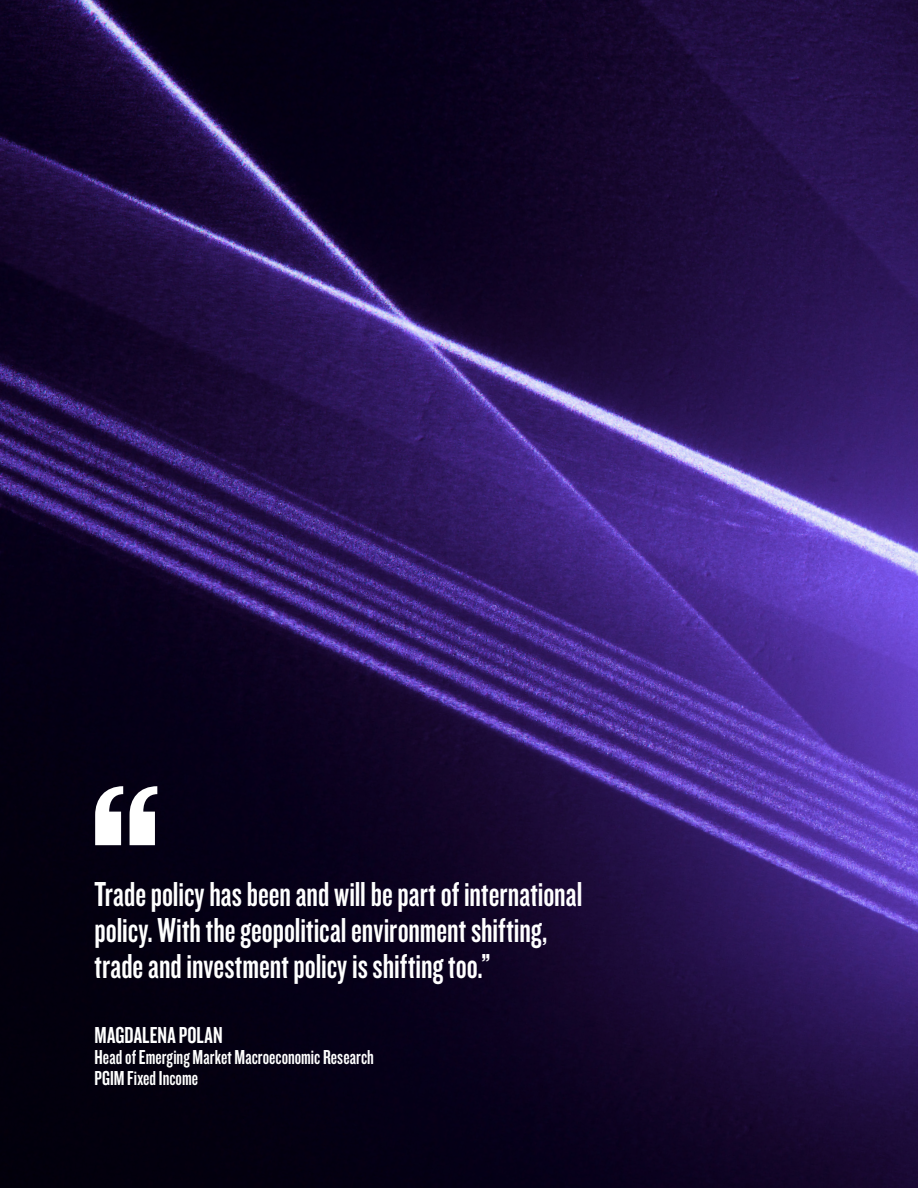
<style>
.page{position:relative;width:918px;height:1188px;background:#fff}
.page>*{position:absolute;margin:0;border:0;box-sizing:border-box;transform-origin:0 0}
.Footnote{font:36px/36px "Knockout HTF48 Featherweight";color:#fff}
.Footnote-2{font:24px "Knockout HTF48 Featherweight";letter-spacing:.005em;color:#fff}
.Footnote-3{font:21px "Knockout HTF48 Featherweight";color:#fff}
</style>
<div class="page">
<img style="left:0;top:0;width:918px;height:1188px">
<svg style="left:95px;top:786px;width:62px;height:59px"></svg>
<p class="Footnote" style="left:95px;top:877px;width:489px">Trade policy has been and will be part of international policy. With the geopolitical environment shifting, trade and investment policy is shifting too.”</p>
<p class="Footnote-2" style="left:95px;top:1023px;width:130px">MAGDALENA POLAN</p>
<p class="Footnote-3" style="left:95px;top:1046px;width:281px">Head of Emerging Market Macroeconomic Research</p>
<p class="Footnote-3" style="left:95px;top:1067px;width:105px">PGIM Fixed Income</p>
</div>
